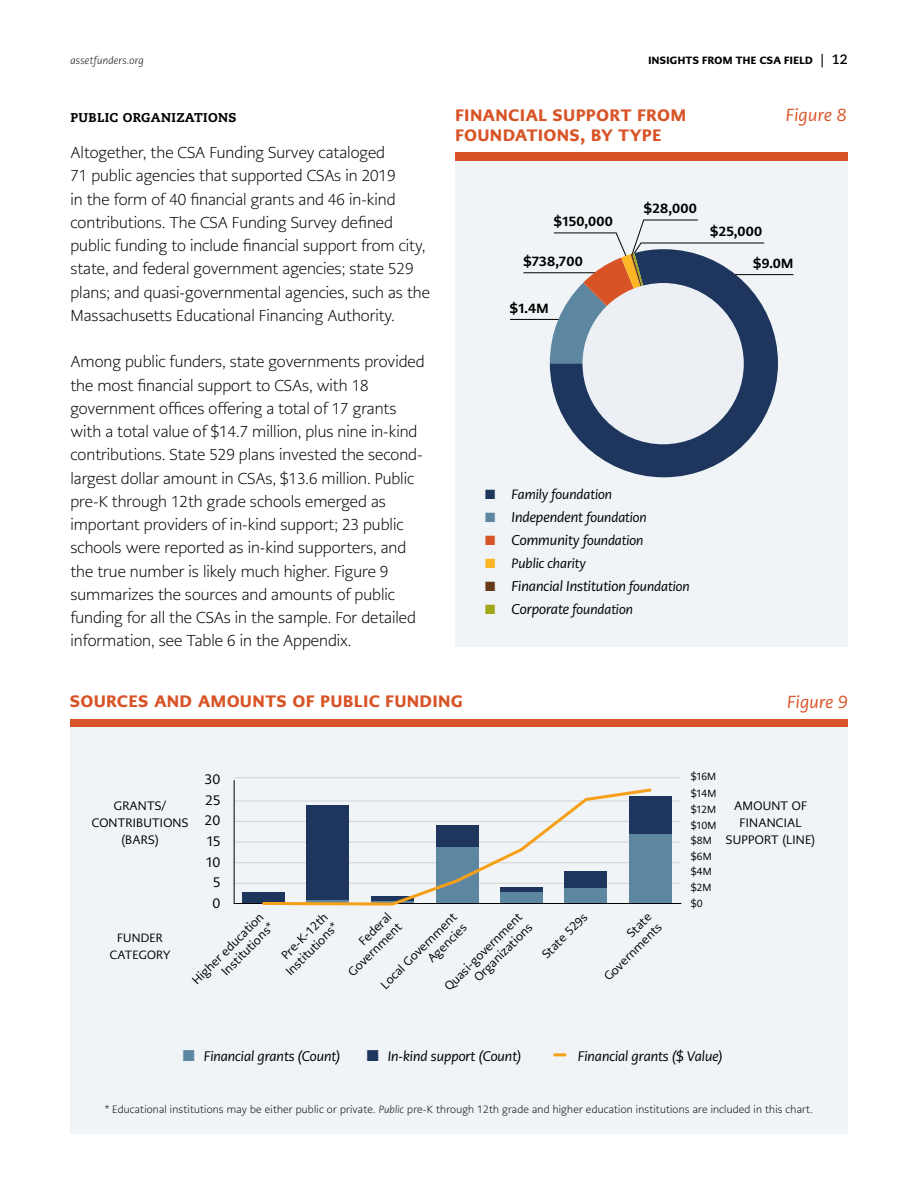
<style>
.page{position:relative;width:918px;height:1188px;background:#fff}
.page>*{position:absolute;margin:0;border:0;box-sizing:border-box;transform-origin:0 0}
.t1{font:italic 17.4px "PMN Caecilia Sans Head";letter-spacing:.02em;color:#d85427}
.t2{font:900 16.5px/20.2px "PMN Caecilia Sans Head";letter-spacing:.055em;color:#d85427}
.t3{font:300 15.75px/23.2px "PMN Caecilia Sans Head";color:#000}
.t4{font:italic 14.1px "PMN Caecilia Sans Head";color:#000}
.t5{font:italic 13.8px "PMN Caecilia Sans Head";color:#000}
.t6{font:13.8px/20.9px "PMN Caecilia Sans Head";letter-spacing:.02em;color:#000}
.t7{font:italic 13.5px "PMN Caecilia Sans Head";color:#000}
.t8{font:800 13.35px "PMN Caecilia Sans Head";letter-spacing:.02em;color:#000}
.t9{font:800 12.75px "Caecilia";letter-spacing:.025em;color:#000}
.t10{font:12.15px/16.8px "PMN Caecilia Sans Head";letter-spacing:.02em;color:#000;text-align:center}
.t11{font:12px/14.4px "PMN Caecilia Sans Head";letter-spacing:.02em;color:#000;text-align:right}
.t12{font:300 10.5px "PMN Caecilia Sans Head";letter-spacing:.02em;color:#000}
.t13{font:900 10.5px "PMN Caecilia Sans Head";letter-spacing:.035em;color:#000}
.t14{font:italic 300 10.5px "PMN Caecilia Sans Head";letter-spacing:.03em;color:#000}
.t15{font:10.35px "PMN Caecilia Sans Head";letter-spacing:.02em;color:#000}
.s1{font-family:"Caecilia";font-weight:700;font-size:13.5px}
.s2{color:#1e355e}
.s3{color:#5d87a1}
.s4{font-size:13.5px}
.s5{color:#d85427}
.s6{font-size:14.1px}
.s7{color:#fcb525}
.s8{color:#683918}
.s9{color:#9fa617}
.s10{font-family:"Caecilia";font-style:normal;font-size:22.2px;color:#f6a01a}
.s11{font-style:italic}
</style>
<div class="page">
<div style="left:70px;top:719px;width:778px;height:8px;background:#d85427"></div>
<div style="left:70px;top:727px;width:778px;height:407px;background:#f0f4f7"></div>
<div style="left:456px;top:160px;width:392px;height:486px;background:#f0f4f7"></div>
<hr style="left:234px;top:883px;width:445px;height:1px;background:#d1d3d4">
<hr style="left:234px;top:862px;width:445px;height:1px;background:#d1d3d4">
<hr style="left:234px;top:842px;width:445px;height:1px;background:#d1d3d4">
<hr style="left:234px;top:801px;width:445px;height:1px;background:#d1d3d4">
<hr style="left:234px;top:821px;width:445px;height:1px;background:#d1d3d4">
<hr style="left:234px;top:777px;width:445px;height:1px;background:#d1d3d4">
<div style="left:629px;top:834px;width:43px;height:69px;background:#5d87a1"></div>
<div style="left:629px;top:797px;width:43px;height:37px;background:#1e355e"></div>
<div style="left:242px;top:892px;width:43px;height:12px;background:#1e355e"></div>
<hr style="left:234px;top:780px;width:1px;height:124px;background:#000">
<hr style="left:234px;top:903px;width:447px;height:1px;background:#000">
<svg style="left:261px;top:788px;width:392px;height:118px"></svg>
<div style="left:456px;top:152px;width:392px;height:8px;background:#d85427"></div>
<hr style="left:523px;top:272px;width:77px;height:1px;background:#000">
<hr style="left:510px;top:319px;width:51px;height:1px;background:#000">
<hr style="left:729px;top:274px;width:64px;height:1px;background:#000">
<svg style="left:550px;top:274px;width:228px;height:203px;fill:#1e355e"></svg>
<svg style="left:550px;top:219px;width:215px;height:144px"></svg>
<div style="left:583px;top:283px;width:161px;height:161px;background:#ecf0f5;border-radius:50%"></div>
<p class="t14" style="left:70px;top:54px;width:75px">assetfunders.org</p>
<p class="t13" style="left:648px;top:53px;width:201px">INSIGHTS FROM THE CSA FIELD <span class="s1">| 12</span></p>
<p class="t9" style="left:70px;top:109px;width:168px">PUBLIC ORGANIZATIONS</p>
<p class="t1" style="left:786px;top:105px;width:62px">Figure 8</p>
<p class="t3" style="left:70px;top:141px;width:361px">Altogether, the CSA Funding Survey cataloged<br>71 public agencies that supported CSAs in 2019<br>in the form of 40 financial grants and 46 in-kind contributions. The CSA Funding Survey defined public funding to include financial support from city, state, and federal government agencies; state 529 plans; and quasi-governmental agencies, such as the Massachusetts Educational Financing Authority.</p>
<p class="t3" style="left:70px;top:350px;width:356px">Among public funders, state governments provided the most financial support to CSAs, with 18 government offices offering a total of 17 grants with a total value of $14.7 million, plus nine in-kind contributions. State 529 plans invested the second&shy;largest dollar amount in CSAs, $13.6 million. Public pre-K through 12th grade schools emerged as important providers of in-kind support; 23 public schools were reported as in-kind supporters, and the true number is likely much higher. Figure 9 summarizes the sources and amounts of public funding for all the CSAs in the sample. For detailed information, see Table 6 in the Appendix.</p>
<p class="t2" style="left:456px;top:105px;width:232px">FINANCIAL SUPPORT FROM<br>FOUNDATIONS, BY TYPE</p>
<p class="t8" style="left:644px;top:199px;width:54px">$28,000</p>
<p class="t8" style="left:554px;top:212px;width:60px">$150,000</p>
<p class="t8" style="left:710px;top:222px;width:54px">$25,000</p>
<p class="t8" style="left:523px;top:253px;width:61px">$738,700</p>
<p class="t8" style="left:753px;top:254px;width:42px">$9.0M</p>
<p class="t8" style="left:510px;top:299px;width:40px">$1.4M</p>
<p class="t7" style="left:485px;top:486px;width:128px"><span class="s2">■</span> Family foundation</p>
<p class="t4" style="left:485px;top:509px;width:163px"><span class="s3">■</span> Independent <span class="s4">foundation</span></p>
<p class="t7" style="left:485px;top:532px;width:160px"><span class="s5">■</span> <span class="s6">Community</span> foundation</p>
<p class="t7" style="left:485px;top:555px;width:102px"><span class="s7">■</span> Public charity</p>
<p class="t4" style="left:485px;top:577px;width:206px"><span class="s8">■</span> Financial Institution <span class="s4">foundation</span></p>
<p class="t7" style="left:485px;top:601px;width:149px"><span class="s9">■</span> <span class="s6">Corporate</span> foundation</p>
<p class="t2" style="left:70px;top:691px;width:394px">SOURCES AND AMOUNTS OF PUBLIC FUNDING</p>
<p class="t1" style="left:787px;top:691px;width:62px">Figure 9</p>
<p class="t15" style="left:691px;top:770px;width:27px">$16M</p>
<p class="t6" style="left:205px;top:769px;width:17px">30<br>25</p>
<p class="t6" style="left:207px;top:831px;width:15px">15</p>
<p class="t15" style="left:691px;top:787px;width:27px">$14M</p>
<p class="t10" style="left:92px;top:797px;width:98px">GRANTS/<br>CONTRIBUTIONS (BARS)</p>
<p class="t10" style="left:726px;top:797px;width:91px">AMOUNT OF<br>FINANCIAL<br>SUPPORT (LINE)</p>
<p class="t15" style="left:691px;top:803px;width:27px">$12M</p>
<p class="t6" style="left:205px;top:810px;width:17px">20</p>
<p class="t15" style="left:691px;top:818px;width:27px">$10M</p>
<p class="t15" style="left:691px;top:865px;width:23px">$4M</p>
<p class="t15" style="left:691px;top:834px;width:23px">$8M</p>
<p class="t15" style="left:691px;top:850px;width:23px">$6M</p>
<p class="t15" style="left:691px;top:897px;width:14px">$0</p>
<p class="t6" style="left:207px;top:851px;width:15px">10</p>
<p class="t6" style="left:212px;top:893px;width:9px">0</p>
<p class="t6" style="left:213px;top:872px;width:9px">5</p>
<p class="t15" style="left:691px;top:881px;width:22px">$2M</p>
<p class="t11" style="left:110px;top:930px;width:62px;line-height:16.4px;text-align:center">FUNDER<br>CATEGORY</p>
<p class="t11" style="left:189px;top:977px;width:97px;rotate:-45deg">Higher education<br>Institutions*</p>
<p class="t11" style="left:273px;top:958px;width:69px;rotate:-45deg">Pre-K-12th<br>Institutions*</p>
<p class="t11" style="left:335px;top:959px;width:71px;rotate:-45deg">Federal<br>Government</p>
<p class="t11" style="left:441px;top:983px;width:105px;rotate:-45deg">Quasi-government<br>Organizations</p>
<p class="t11" style="left:539px;top:951px;width:60px;rotate:-45deg">State 529s</p>
<p class="t11" style="left:591px;top:963px;width:77px;rotate:-45deg">State<br>Governments</p>
<p class="t11" style="left:378px;top:982px;width:103px;rotate:-45deg">Local Government<br>Agencies</p>
<p class="t5" style="left:183px;top:1048px;width:159px"><span class="s3">■</span> Financial grants (Count)</p>
<p class="t5" style="left:367px;top:1048px;width:156px"><span class="s2">■</span> In-kind support (Count)</p>
<p class="t5" style="left:554px;top:1048px;width:170px"><span class="s10">–</span> Financial grants ($ Value)</p>
<p class="t12" style="left:105px;top:1103px;width:709px">* Educational institutions may be either public or private. <span class="s11">Public</span> pre-K through 12th grade and higher education institutions are included in this chart.</p>
</div>
